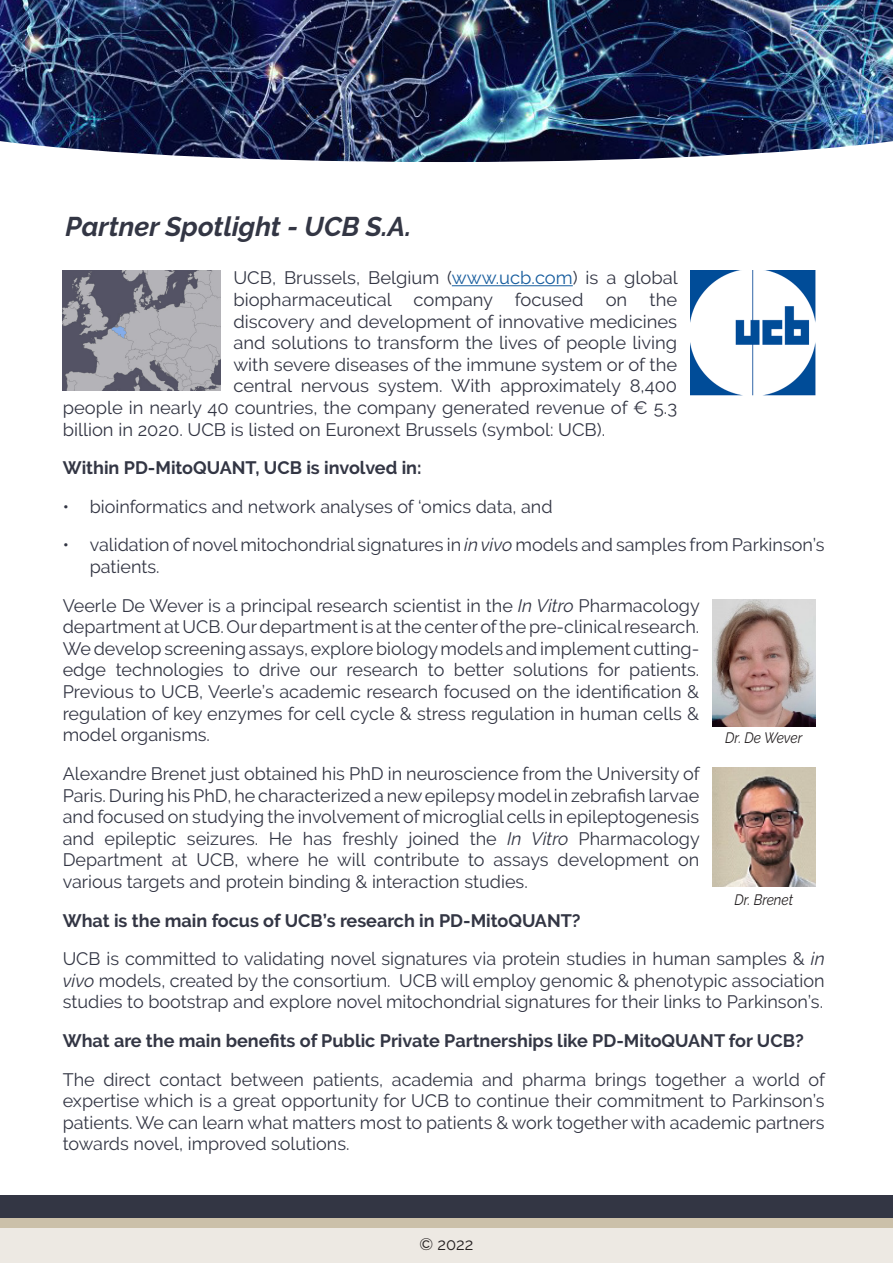
<style>
.page{position:relative;width:893px;height:1263px;background:#fff}
.page>*{position:absolute;margin:0;border:0;box-sizing:border-box;transform-origin:0 0}
.t1{font:italic 700 27px "Raleway";color:#333644}
.t2{font:18px/21.6px "Raleway";color:#333644;text-align:justify}
.t3{font:700 18px "Raleway";color:#333644}
.t4{font:16.5px "Raleway";color:#231f20}
.t5{font:italic 15px "Raleway";color:#231f20;scale:.91 1}
.s1{color:#175d9e}
.s2{font-style:italic}
</style>
<div class="page">
<div style="left:0;top:1195px;width:893px;height:23px;background:#333644"></div>
<div style="left:0;top:1218px;width:893px;height:10px;background:#cbc0a9"></div>
<div style="left:0;top:1228px;width:893px;height:35px;background:#ede9e3"></div>
<img style="left:0;top:0;width:893px;height:162px">
<hr style="left:452px;top:285px;width:121px;height:1px;background:#175d9e">
<img style="left:691px;top:271px;width:124px;height:125px">
<img style="left:63px;top:271px;width:158px;height:119px">
<img style="left:712px;top:600px;width:103px;height:126px">
<img style="left:712px;top:767px;width:103px;height:119px">
<p class="t1" style="left:65px;top:211px;width:347px">Partner Spotlight - UCB S.A.</p>
<p class="t2" style="left:233px;top:267px;width:446px">UCB, Brussels, Belgium (<span class="s1">www.ucb.com</span>) is a global</p>
<p class="t2" style="left:233px;top:289px;width:445px">biopharmaceutical company focused on the</p>
<p class="t2" style="left:233px;top:310px;width:445px">discovery and development of innovative medicines</p>
<p class="t2" style="left:233px;top:332px;width:445px">and solutions to transform the lives of people living</p>
<p class="t2" style="left:233px;top:354px;width:445px">with severe diseases of the immune system or of the</p>
<p class="t2" style="left:233px;top:375px;width:445px">central nervous system. With approximately 8,400</p>
<p class="t2" style="left:63px;top:397px;width:616px">people in nearly 40 countries, the company generated revenue of € 5.3</p>
<p class="t2" style="left:63px;top:418px;width:544px">billion in 2020. UCB is listed on Euronext Brussels (symbol: UCB).</p>
<p class="t3" style="left:63px;top:458px;width:360px">Within PD-MitoQUANT, UCB is involved in:</p>
<p class="t2" style="left:63px;top:496px;width:491px">• bioinformatics and network analyses of ‘omics data, and</p>
<p class="t2" style="left:90px;top:534px;width:736px;text-indent:-27px">• validation of novel mitochondrial signatures in <span class="s2">in vivo</span> models and samples from Parkinson’s patients.</p>
<p class="t2" style="left:63px;top:594px;width:639px">Veerle De Wever is a principal research scientist in the <span class="s2">In Vitro</span> Pharmacology department at UCB. Our department is at the center of the pre-clinical research.<br>We develop screening assays, explore biology models and implement cutting&shy;edge technologies to drive our research to better solutions for patients.<br>Previous to UCB, Veerle’s academic research focused on the identification &amp; regulation of key enzymes for cell cycle &amp; stress regulation in human cells &amp; model organisms.</p>
<p class="t2" style="left:63px;top:763px;width:639px">Alexandre Brenet just obtained his PhD in neuroscience from the University of Paris. During his PhD, he characterized a new epilepsy model in zebrafish larvae and focused on studying the involvement of microglial cells in epileptogenesis and epileptic seizures. He has freshly joined the <span class="s2">In Vitro</span> Pharmacology Department at UCB, where he will contribute to assays development on various targets and protein binding &amp; interaction studies.</p>
<p class="t3" style="left:63px;top:910px;width:519px">What is the main focus of UCB’s research in PD-MitoQUANT?</p>
<p class="t2" style="left:63px;top:948px;width:763px">UCB is committed to validating novel signatures via protein studies in human samples &amp; <span class="s2">in vivo</span> models, created by the consortium. UCB will employ genomic &amp; phenotypic association studies to bootstrap and explore novel mitochondrial signatures for their links to Parkinson’s.</p>
<p class="t3" style="left:63px;top:1030px;width:742px">What are the main benefits of Public Private Partnerships like PD-MitoQUANT for UCB?</p>
<p class="t2" style="left:63px;top:1068px;width:764px">The direct contact between patients, academia and pharma brings together a world of expertise which is a great opportunity for UCB to continue their commitment to Parkinson’s patients. We can learn what matters most to patients &amp; work together with academic partners towards novel, improved solutions.</p>
<p class="t5" style="left:725px;top:729px;width:86px">Dr. De Wever</p>
<p class="t5" style="left:734px;top:891px;width:66px">Dr. Brenet</p>
<p class="t4" style="left:420px;top:1235px;width:55px">© 2022</p>
</div>
